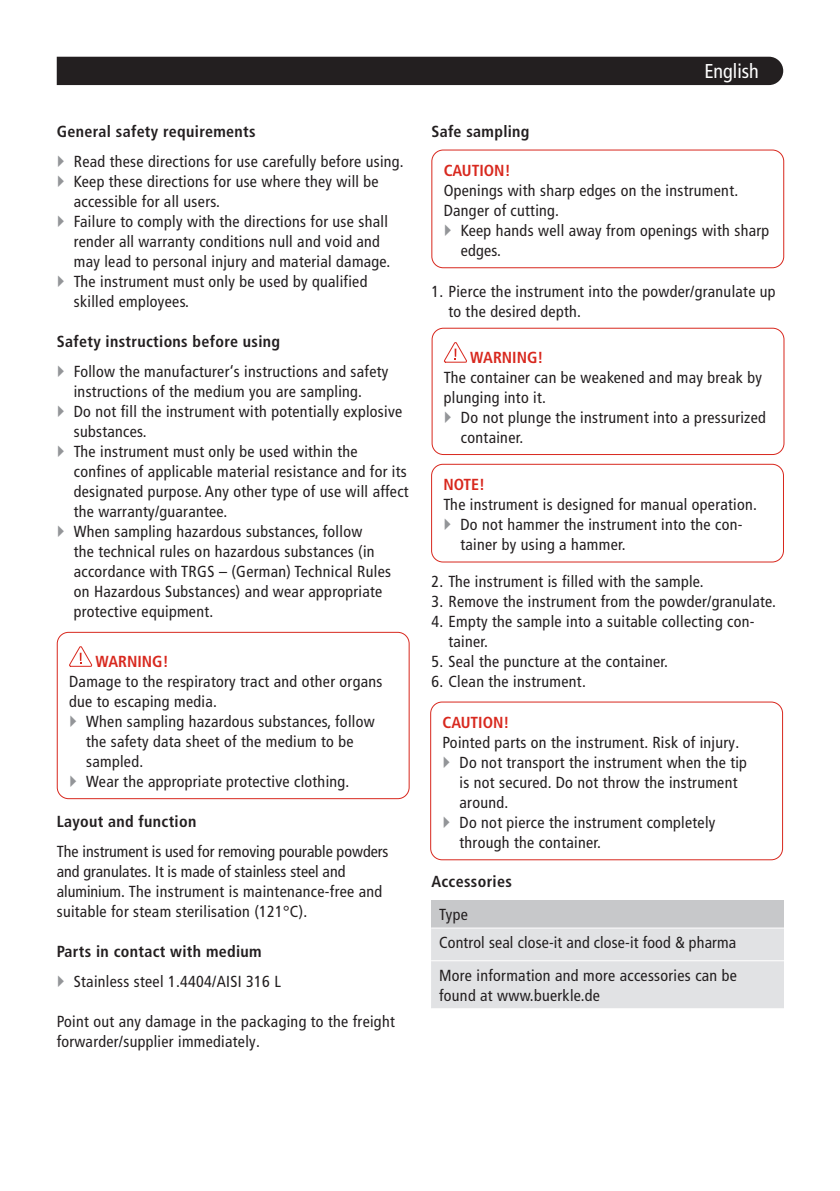
<style>
.page{position:relative;width:840px;height:1191px;background:#fff}
.page>*{position:absolute;margin:0;border:0;box-sizing:border-box;transform-origin:0 0}
.t1{font:condensed 20px "Frutiger LT Pro";color:#fff}
.t2{font:condensed 16px/20px "Frutiger LT Pro";letter-spacing:.02em;color:#231f20}
.t3{font:condensed 16px/20px "Frutiger LT Pro";color:#231f20}
.t4{font:700 condensed 16px "Frutiger LT Pro";letter-spacing:.02em;color:#231f20}
.t5{font:700 condensed 16px "Frutiger LT Pro";color:#d8281e}
</style>
<div class="page">
<div style="left:57px;top:57px;width:725px;height:28px;background:#231f20"></div>
<svg style="left:69px;top:646px;width:23px;height:21px"></svg>
<div style="left:57px;top:632px;width:352px;height:167px;border:1px solid #d8281e;border-radius:11px"></div>
<div style="left:431px;top:149px;width:352px;height:119px;border:1px solid #d8281e;border-radius:11px"></div>
<svg style="left:444px;top:342px;width:22px;height:21px"></svg>
<div style="left:431px;top:328px;width:353px;height:127px;border:1px solid #d8281e;border-radius:11px"></div>
<div style="left:431px;top:464px;width:352px;height:98px;border:1px solid #d8281e;border-radius:11px"></div>
<div style="left:430px;top:701px;width:352px;height:159px;border:1px solid #d8281e;border-radius:11px"></div>
<div style="left:431px;top:900px;width:352px;height:28px;background:#c7c8ca"></div>
<div style="left:431px;top:928px;width:352px;height:80px;background:#e1e2e4"></div>
<hr style="left:431px;top:927px;width:352px;height:1px;background:#fff">
<hr style="left:431px;top:960px;width:352px;height:1px;background:#fff">
<p class="t4" style="left:57px;top:122px;width:200px">General safety requirements</p>
<p class="t2" style="left:74px;top:151px;width:331px">Read these directions for use carefully before using.<br>Keep these directions for use where they will be accessible for all users.<br>Failure to comply with the directions for use shall render all warranty conditions null and void and may lead to personal injury and material damage.<br>The instrument must only be used by qualified skilled employees.</p>
<p class="t4" style="left:57px;top:332px;width:225px">Safety instructions before using</p>
<p class="t2" style="left:74px;top:361px;width:336px">Follow the manufacturer‘s instructions and safety instructions of the medium you are sampling.<br>Do not fill the instrument with potentially explosive substances.<br>The instrument must only be used within the confines of applicable material resistance and for its designated purpose. Any other type of use will affect the warranty/guarantee.<br>When sampling hazardous substances, follow<br>the technical rules on hazardous substances (in accordance with TRGS – (German) Technical Rules on Hazardous Substances) and wear appropriate protective equipment.</p>
<p class="t5" style="left:95px;top:651px;width:75px">WARNING!</p>
<p class="t2" style="left:69px;top:671px;width:314px">Damage to the respiratory tract and other organs due to escaping media.</p>
<p class="t2" style="left:86px;top:711px;width:290px">When sampling hazardous substances, follow the safety data sheet of the medium to be sampled.<br>Wear the appropriate protective clothing.</p>
<p class="t4" style="left:57px;top:812px;width:141px">Layout and function</p>
<p class="t3" style="left:57px;top:841px;width:333px">The instrument is used for removing pourable powders and granulates. It is made of stainless steel and aluminium. The instrument is maintenance-free and suitable for steam sterilisation (121°C).</p>
<p class="t4" style="left:57px;top:942px;width:206px">Parts in contact with medium</p>
<p class="t2" style="left:74px;top:971px;width:208px">Stainless steel 1.4404/AISI 316 L</p>
<p class="t2" style="left:57px;top:1011px;width:339px">Point out any damage in the packaging to the freight forwarder/supplier immediately.</p>
<p class="t4" style="left:431px;top:122px;width:100px">Safe sampling</p>
<p class="t1" style="left:704px;top:60px;width:56px">English</p>
<p class="t5" style="left:443px;top:161px;width:68px">CAUTION!</p>
<p class="t2" style="left:443px;top:180px;width:296px">Openings with sharp edges on the instrument.<br>Danger of cutting.</p>
<p class="t2" style="left:460px;top:220px;width:310px">Keep hands well away from openings with sharp edges.</p>
<p class="t2" style="left:448px;top:281px;width:328px;text-indent:-17px">1. Pierce the instrument into the powder/granulate up to the desired depth.</p>
<p class="t5" style="left:470px;top:347px;width:75px">WARNING!</p>
<p class="t2" style="left:443px;top:367px;width:319px">The container can be weakened and may break by plunging into it.</p>
<p class="t2" style="left:460px;top:407px;width:306px">Do not plunge the instrument into a pressurized container.</p>
<p class="t5" style="left:443px;top:475px;width:43px">NOTE!</p>
<p class="t2" style="left:460px;top:495px;width:298px;text-indent:-17px">The instrument is designed for manual operation.<br>Do not hammer the instrument into the con&shy;tainer by using a hammer.</p>
<p class="t2" style="left:431px;top:571px;width:274px">2. The instrument is filled with the sample.</p>
<p class="t2" style="left:431px;top:591px;width:346px">3. Remove the instrument from the powder/granulate.</p>
<p class="t2" style="left:448px;top:611px;width:306px;text-indent:-17px">4. Empty the sample into a suitable collecting con&shy;tainer.</p>
<p class="t2" style="left:431px;top:651px;width:238px">5. Seal the puncture at the container.</p>
<p class="t2" style="left:431px;top:671px;width:156px">6. Clean the instrument.</p>
<p class="t5" style="left:442px;top:713px;width:68px">CAUTION!</p>
<p class="t2" style="left:459px;top:732px;width:289px;text-indent:-17px">Pointed parts on the instrument. Risk of injury.<br>Do not transport the instrument when the tip is not secured. Do not throw the instrument around.<br>Do not pierce the instrument completely through the container.</p>
<p class="t4" style="left:431px;top:872px;width:82px">Accessories</p>
<p class="t2" style="left:439px;top:900px;width:298px;line-height:28px">Type<br>Control seal close-it and close-it food &amp; pharma</p>
<p class="t2" style="left:439px;top:965px;width:299px">More information and more accessories can be found at www.buerkle.de</p>
</div>
